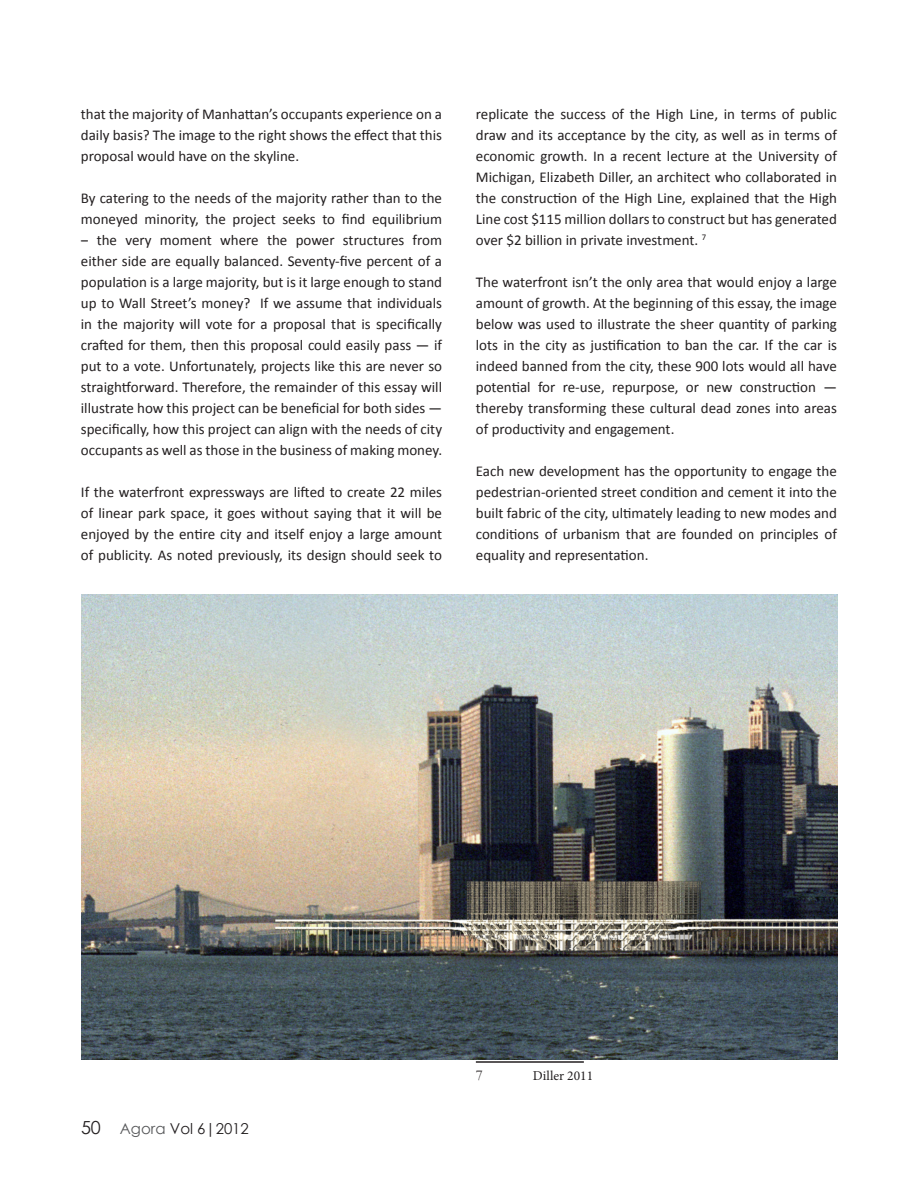
<style>
.page{position:relative;width:918px;height:1188px;background:#fff}
.page>*{position:absolute;margin:0;border:0;box-sizing:border-box;transform-origin:0 0}
.Agora_Body_Text{font:15px/21px "Calibri";color:#231f20;text-align:justify}
.t1{font:15px "Century Gothic";color:#231f20}
.Agora_Footnotes{font:15px "Garamond";color:#231f20}
.Agora_Footnotes-2{font:13.5px "Minion Pro";color:#231f20}
.s1{font-size:18px}
.s2{color:#57585a}
</style>
<div class="page">
<img style="left:81px;top:594px;width:756px;height:465px">
<hr style="left:476px;top:1061px;width:108px;height:2px;background:#231f20">
<p class="Agora_Body_Text" style="left:81px;top:104px;width:363px">that the majority of Manhattan’s occupants experience on a daily basis? The image to the right shows the effect that this proposal would have on the skyline.</p>
<p class="Agora_Body_Text" style="left:81px;top:188px;width:363px">By catering to the needs of the majority rather than to the moneyed minority, the project seeks to find equilibrium ‒ the very moment where the power structures from either side are equally balanced. Seventy-five percent of a population is a large majority, but is it large enough to stand up to Wall Street’s money? If we assume that individuals in the majority will vote for a proposal that is specifically crafted for them, then this proposal could easily pass — if put to a vote. Unfortunately, projects like this are never so straightforward. Therefore, the remainder of this essay will illustrate how this project can be beneficial for both sides — specifically, how this project can align with the needs of city occupants as well as those in the business of making money.</p>
<p class="Agora_Body_Text" style="left:81px;top:482px;width:363px">If the waterfront expressways are lifted to create 22 miles of linear park space, it goes without saying that it will be enjoyed by the entire city and itself enjoy a large amount of publicity. As noted previously, its design should seek to</p>
<p class="Agora_Body_Text" style="left:476px;top:104px;width:363px">replicate the success of the High Line, in terms of public draw and its acceptance by the city, as well as in terms of economic growth. In a recent lecture at the University of Michigan, Elizabeth Diller, an architect who collaborated in the construction of the High Line, explained that the High Line cost $115 million dollars to construct but has generated over $2 billion in private investment. <sup>7</sup></p>
<p class="Agora_Body_Text" style="left:476px;top:272px;width:363px">The waterfront isn’t the only area that would enjoy a large amount of growth. At the beginning of this essay, the image below was used to illustrate the sheer quantity of parking lots in the city as justification to ban the car. If the car is indeed banned from the city, these 900 lots would all have potential for re-use, repurpose, or new construction — thereby transforming these cultural dead zones into areas of productivity and engagement.</p>
<p class="Agora_Body_Text" style="left:476px;top:461px;width:363px">Each new development has the opportunity to engage the pedestrian-oriented street condition and cement it into the built fabric of the city, ultimately leading to new modes and conditions of urbanism that are founded on principles of equality and representation.</p>
<p class="t1" style="left:81px;top:1118px;width:169px"><span class="s1">50</span> <span class="s2">Agora</span> Vol 6|2012</p>
<p class="Agora_Footnotes" style="left:476px;top:1065px;width:9px">7</p>
<p class="Agora_Footnotes-2" style="left:533px;top:1067px;width:62px">Diller 2011</p>
</div>
